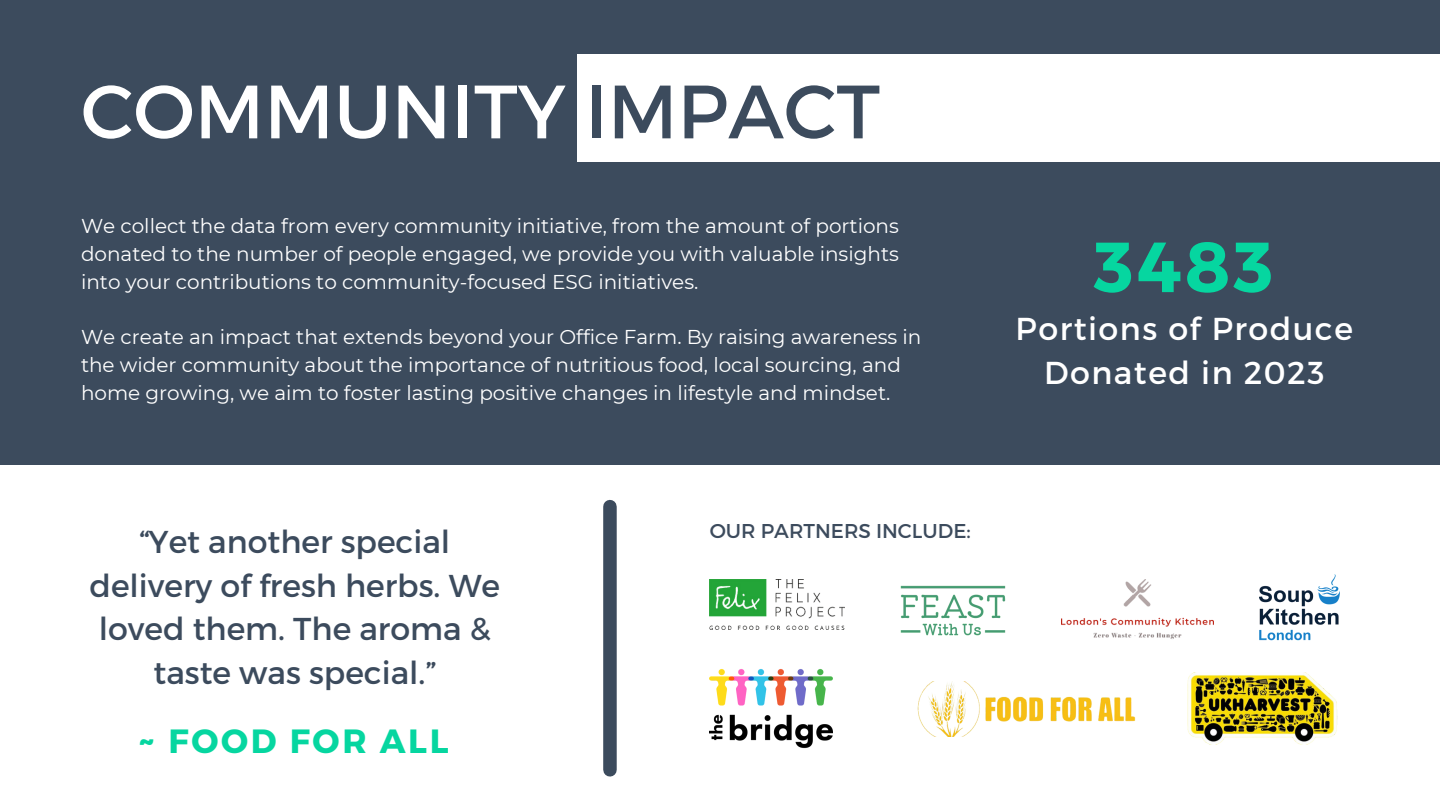
<style>
.page{position:relative;width:1440px;height:810px;background:#3c4b5d}
.page>*{position:absolute;margin:0;border:0;box-sizing:border-box;transform-origin:0 0}
.t1{font:75.4px "Montserrat";color:#fff}
.t2{font:700 70.8px "Montserrat";color:#06d6a0}
.t3{font:700 33.6px "Montserrat";letter-spacing:.08em;color:#06d6a0}
.t4{font:31.7px/43.8px "Montserrat";letter-spacing:.045em;color:#fff;text-align:center}
.t5{font:31.6px/43.5px "Montserrat";color:#3c4b5d;text-align:center}
.t6{font:20px/27.8px "Montserrat";color:#fff;text-align:justify}
.t7{font:20px "Montserrat";color:#3c4b5d}
.s1{color:#3c4b5d}
</style>
<div class="page">
<div style="left:577px;top:54px;width:863px;height:108px;background:#fff"></div>
<div style="left:0;top:465px;width:1440px;height:345px;background:#fff"></div>
<img style="left:900px;top:585px;width:106px;height:51px">
<img style="left:917px;top:681px;width:219px;height:55px">
<img style="left:710px;top:580px;width:135px;height:49px">
<img style="left:710px;top:669px;width:123px;height:80px">
<img style="left:1062px;top:580px;width:151px;height:59px">
<img style="left:1260px;top:574px;width:79px;height:67px">
<div style="left:603px;top:507px;width:14px;height:263px;background:#3c4b5d"></div>
<img style="left:1187px;top:672px;width:151px;height:72px">
<p class="t1" style="left:81px;top:63px;width:801px">COMMUNITY <span class="s1">IMPACT</span></p>
<p class="t6" style="left:81px;top:212px;width:819px">We collect the data from every community initiative, from the amount of portions donated to the number of people engaged, we provide you with valuable insights into your contributions to community-focused ESG initiatives.</p>
<p class="t6" style="left:81px;top:323px;width:842px;text-align:left">We create an impact that extends beyond your Office Farm. By raising awareness in the wider community about the importance of nutritious food, local sourcing, and home growing, we aim to foster lasting positive changes in lifestyle and mindset.</p>
<p class="t5" style="left:89px;top:519px;width:412px">“Yet another special delivery of fresh herbs. We loved them. The aroma &amp; taste was special.”</p>
<p class="t3" style="left:138px;top:719px;width:312px">~ FOOD FOR ALL</p>
<p class="t7" style="left:710px;top:518px;width:262px">OUR PARTNERS INCLUDE:</p>
<p class="t2" style="left:1094px;top:221px;width:181px">3483</p>
<p class="t4" style="left:1016px;top:305px;width:339px">Portions of Produce<br>Donated in 2023</p>
</div>
